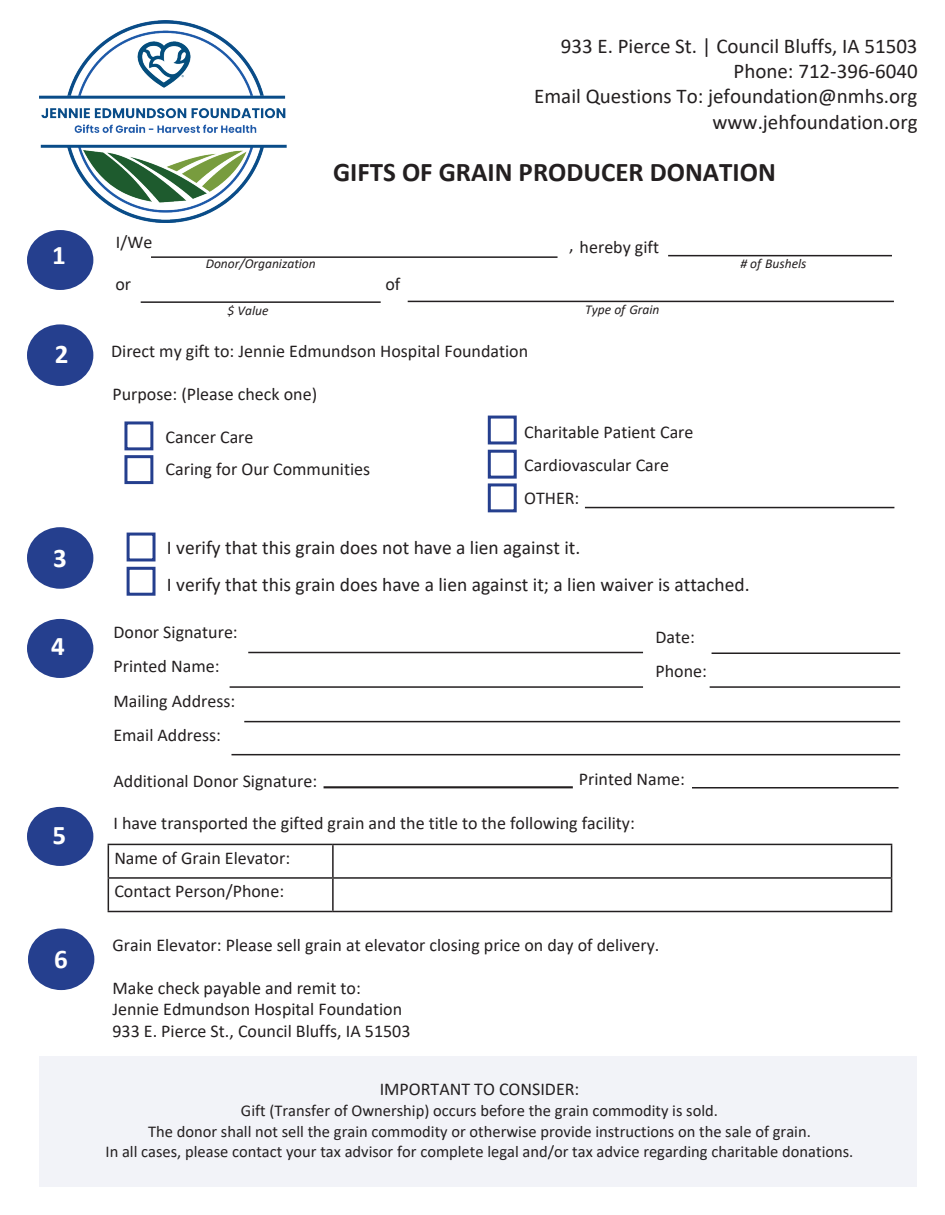
<style>
.page{position:relative;width:945px;height:1215px;background:#fff}
.page>*{position:absolute;margin:0;border:0;box-sizing:border-box;transform-origin:0 0}
.t1{font:700 27px "Calibri";color:#231f20}
.t2{font:700 27px "Calibri";color:#fff}
.t3{font:21px/25.2px "Calibri";color:#231f20;text-align:right}
.t4{font:19.5px/37.3px "Calibri";color:#231f20}
.t5{font:18px/34.5px "Calibri";color:#231f20}
.t6{font:16.5px/20.7px "Calibri";color:#231f20;text-align:center}
.t7{font:italic 13.5px "Calibri";color:#231f20}
</style>
<div class="page">
<img style="left:39px;top:21px;width:248px;height:201px">
<div style="left:27px;top:230px;width:66px;height:60px;background:#253f8e;border-radius:50%"></div>
<div style="left:27px;top:324px;width:66px;height:62px;background:#253f8e;border-radius:50%"></div>
<div style="left:124px;top:421px;width:29px;height:29px;border:3px solid #253f8e"></div>
<div style="left:124px;top:455px;width:29px;height:29px;border:3px solid #253f8e"></div>
<div style="left:488px;top:450px;width:29px;height:29px;border:3px solid #253f8e"></div>
<div style="left:488px;top:416px;width:29px;height:28px;border:3px solid #253f8e"></div>
<div style="left:488px;top:483px;width:29px;height:29px;border:3px solid #253f8e"></div>
<div style="left:27px;top:527px;width:66px;height:62px;background:#253f8e;border-radius:50%"></div>
<div style="left:127px;top:533px;width:29px;height:28px;border:3px solid #253f8e"></div>
<div style="left:127px;top:567px;width:29px;height:29px;border:3px solid #253f8e"></div>
<div style="left:27px;top:619px;width:66px;height:59px;background:#253f8e;border-radius:50%"></div>
<hr style="left:151px;top:256px;width:407px;height:2px;background:#231f20">
<hr style="left:668px;top:255px;width:224px;height:1px;background:#231f20">
<hr style="left:141px;top:301px;width:240px;height:2px;background:#231f20">
<hr style="left:408px;top:301px;width:486px;height:1px;background:#231f20">
<hr style="left:585px;top:507px;width:309px;height:1px;background:#231f20">
<hr style="left:248px;top:652px;width:395px;height:1px;background:#231f20">
<hr style="left:230px;top:686px;width:413px;height:2px;background:#231f20">
<hr style="left:244px;top:721px;width:656px;height:1px;background:#231f20">
<hr style="left:231px;top:754px;width:669px;height:1px;background:#231f20">
<hr style="left:712px;top:653px;width:188px;height:1px;background:#231f20">
<hr style="left:710px;top:686px;width:190px;height:2px;background:#231f20">
<div style="left:27px;top:807px;width:66px;height:59px;background:#253f8e;border-radius:50%"></div>
<hr style="left:108px;top:844px;width:225px;height:1px;background:#231f20">
<hr style="left:108px;top:845px;width:1px;height:32px;background:#231f20">
<hr style="left:333px;top:844px;width:559px;height:1px;background:#231f20">
<hr style="left:332px;top:845px;width:2px;height:32px;background:#231f20">
<hr style="left:891px;top:845px;width:1px;height:32px;background:#231f20">
<hr style="left:108px;top:877px;width:225px;height:2px;background:#231f20">
<hr style="left:108px;top:879px;width:1px;height:32px;background:#231f20">
<hr style="left:333px;top:877px;width:559px;height:2px;background:#231f20">
<hr style="left:332px;top:879px;width:2px;height:32px;background:#231f20">
<hr style="left:891px;top:879px;width:1px;height:32px;background:#231f20">
<hr style="left:108px;top:911px;width:225px;height:1px;background:#231f20">
<hr style="left:333px;top:911px;width:559px;height:1px;background:#231f20">
<div style="left:28px;top:929px;width:66px;height:61px;background:#253f8e;border-radius:50%"></div>
<div style="left:40px;top:1057px;width:877px;height:130px;background:#f2f3f8"></div>
<hr style="left:324px;top:787px;width:249px;height:1px;background:#231f20">
<hr style="left:692px;top:787px;width:207px;height:2px;background:#231f20">
<p class="t3" style="left:534px;top:33px;width:385px">933 E. Pierce St. | Council Bluffs, IA 51503<br>Phone: 712-396-6040<br>Email Questions To: jefoundation@nmhs.org www.jehfoundation.org</p>
<h1 class="t1" style="left:333px;top:153px;width:444px">GIFTS OF GRAIN PRODUCER DONATION</h1>
<p class="t5" style="left:116px;top:225px;width:38px">I/We</p>
<h1 class="t2" style="left:52px;top:236px;width:15px">1</h1>
<p class="t5" style="left:569px;top:230px;width:92px">, hereby gift</p>
<p class="t5" style="left:115px;top:266px;width:17px">or</p>
<p class="t5" style="left:385px;top:266px;width:16px">of</p>
<p class="t7" style="left:206px;top:255px;width:112px">Donor/Organization</p>
<p class="t7" style="left:740px;top:255px;width:68px"># of Bushels</p>
<p class="t7" style="left:228px;top:301px;width:42px">$ Value</p>
<p class="t7" style="left:585px;top:300px;width:76px">Type of Grain</p>
<h1 class="t2" style="left:55px;top:335px;width:15px">2</h1>
<p class="t5" style="left:111px;top:333px;width:419px">Direct my gift to: Jennie Edmundson Hospital Foundation</p>
<p class="t5" style="left:112px;top:376px;width:206px">Purpose: (Please check one)</p>
<p class="t5" style="left:166px;top:420px;width:206px;line-height:32.4px">Cancer Care<br>Caring for Our Communities</p>
<p class="t5" style="left:524px;top:414px;width:171px;line-height:33.3px">Charitable Patient Care<br>Cardiovascular Care<br>OTHER:</p>
<h1 class="t2" style="left:53px;top:539px;width:15px">3</h1>
<p class="t4" style="left:167px;top:528px;width:584px">I verify that this grain does not have a lien against it.<br>I verify that this grain does have a lien against it; a lien waiver is attached.</p>
<p class="t5" style="left:113px;top:614px;width:126px">Donor Signature:<br>Printed Name:<br>Mailing Address:<br>Email Address:</p>
<p class="t5" style="left:113px;top:763px;width:205px">Additional Donor Signature:</p>
<p class="t5" style="left:113px;top:805px;width:523px">I have transported the gifted grain and the title to the following facility:</p>
<h1 class="t2" style="left:51px;top:626px;width:15px">4</h1>
<p class="t5" style="left:655px;top:619px;width:53px">Date:<br>Phone:</p>
<p class="t5" style="left:579px;top:762px;width:108px">Printed Name:</p>
<h1 class="t2" style="left:52px;top:816px;width:15px">5</h1>
<h1 class="t2" style="left:54px;top:940px;width:15px">6</h1>
<p class="t5" style="left:114px;top:841px;width:177px;line-height:33.6px">Name of Grain Elevator:<br>Contact Person/Phone:</p>
<p class="t5" style="left:112px;top:928px;width:548px">Grain Elevator: Please sell grain at elevator closing price on day of delivery.</p>
<p class="t5" style="left:112px;top:976px;width:300px;line-height:21.6px">Make check payable and remit to:<br>Jennie Edmundson Hospital Foundation<br>933 E. Pierce St., Council Bluffs, IA 51503</p>
<p class="t5" style="left:380px;top:1071px;width:201px">IMPORTANT TO CONSIDER:</p>
<p class="t6" style="left:106px;top:1100px;width:749px">Gift (Transfer of Ownership) occurs before the grain commodity is sold.<br>The donor shall not sell the grain commodity or otherwise provide instructions on the sale of grain.<br>In all cases, please contact your tax advisor for complete legal and/or tax advice regarding charitable donations.</p>
</div>
